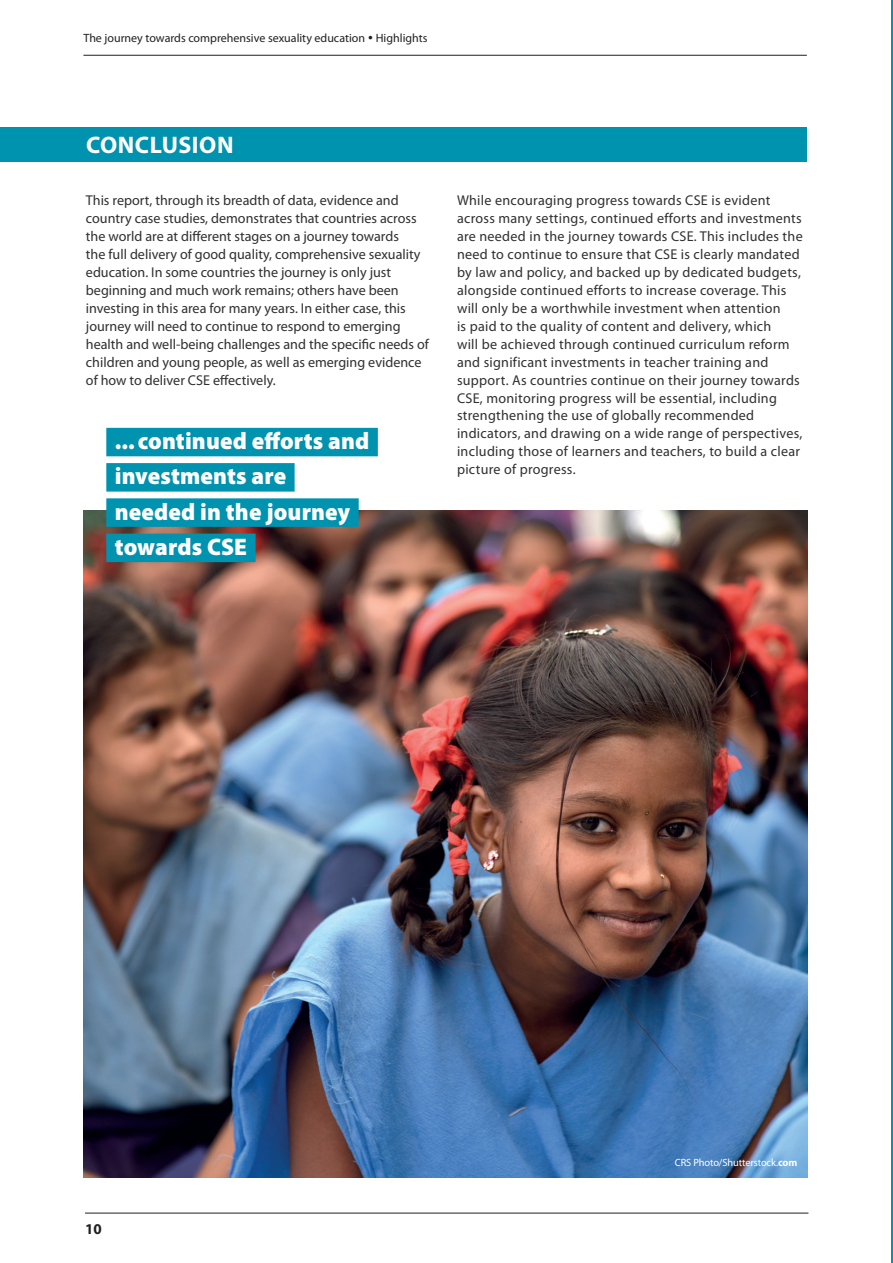
<style>
.page{position:relative;width:893px;height:1263px;background:#fff}
.page>*{position:absolute;margin:0;border:0;box-sizing:border-box;transform-origin:0 0}
.t1{font:900 24px/35.2px "Myriad Pro";letter-spacing:.005em;color:#fff}
.t2{font:700 24px "Myriad Pro";letter-spacing:.02em;color:#fff}
.t3{font:700 15px "Myriad Pro";color:#231f20}
.t4{font:14.25px/18px "Myriad Pro";letter-spacing:.015em;color:#312f30}
.t5{font:12px "Myriad Pro";color:#231f20}
.t6{font:10.5px "Myriad Pro";letter-spacing:-.01em;color:#fff}
.s1{font-weight:700}
</style>
<div class="page">
<hr style="left:83px;top:55px;width:724px;height:1px;background:#231f20">
<hr style="left:85px;top:1213px;width:723px;height:1px;background:#231f20">
<div style="left:0;top:128px;width:807px;height:34px;background:#0093b0"></div>
<hr style="left:892px;top:0;width:1px;height:1263px;background:#0093b0">
<img style="left:83px;top:510px;width:725px;height:668px">
<div style="left:106px;top:428px;width:272px;height:28px;background:#0093b0"></div>
<div style="left:106px;top:463px;width:189px;height:29px;background:#0093b0"></div>
<div style="left:106px;top:498px;width:253px;height:29px;background:#0093b0"></div>
<div style="left:106px;top:534px;width:150px;height:28px;background:#0093b0"></div>
<p class="t5" style="left:83px;top:31px;width:346px">The journey towards comprehensive sexuality education • Highlights</p>
<h1 class="t2" style="left:86px;top:130px;width:149px">CONCLUSION</h1>
<p class="t4" style="left:86px;top:191px;width:345px">This report, through its breadth of data, evidence and country case studies, demonstrates that countries across the world are at different stages on a journey towards<br>the full delivery of good quality, comprehensive sexuality education. In some countries the journey is only just beginning and much work remains; others have been investing in this area for many years. In either case, this journey will need to continue to respond to emerging health and well-being challenges and the specific needs of children and young people, as well as emerging evidence of how to deliver CSE effectively.</p>
<p class="t4" style="left:457px;top:191px;width:347px">While encouraging progress towards CSE is evident across many settings, continued efforts and investments are needed in the journey towards CSE. This includes the need to continue to ensure that CSE is clearly mandated by law and policy, and backed up by dedicated budgets, alongside continued efforts to increase coverage. This will only be a worthwhile investment when attention<br>is paid to the quality of content and delivery, which<br>will be achieved through continued curriculum reform and significant investments in teacher training and support. As countries continue on their journey towards CSE, monitoring progress will be essential, including</p>
<p class="t4" style="left:457px;top:406px;width:347px">strengthening the use of globally recommended indicators, and drawing on a wide range of perspectives, including those of learners and teachers, to build a clear picture of progress.</p>
<h1 class="t1" style="left:115px;top:422px;width:256px">... continued efforts and investments are needed in the journey towards CSE</h1>
<p class="t3" style="left:85px;top:1219px;width:18px">10</p>
<p class="t6" style="left:675px;top:1155px;width:124px">CRS Photo/Shutterstock.<span class="s1">com</span></p>
</div>
